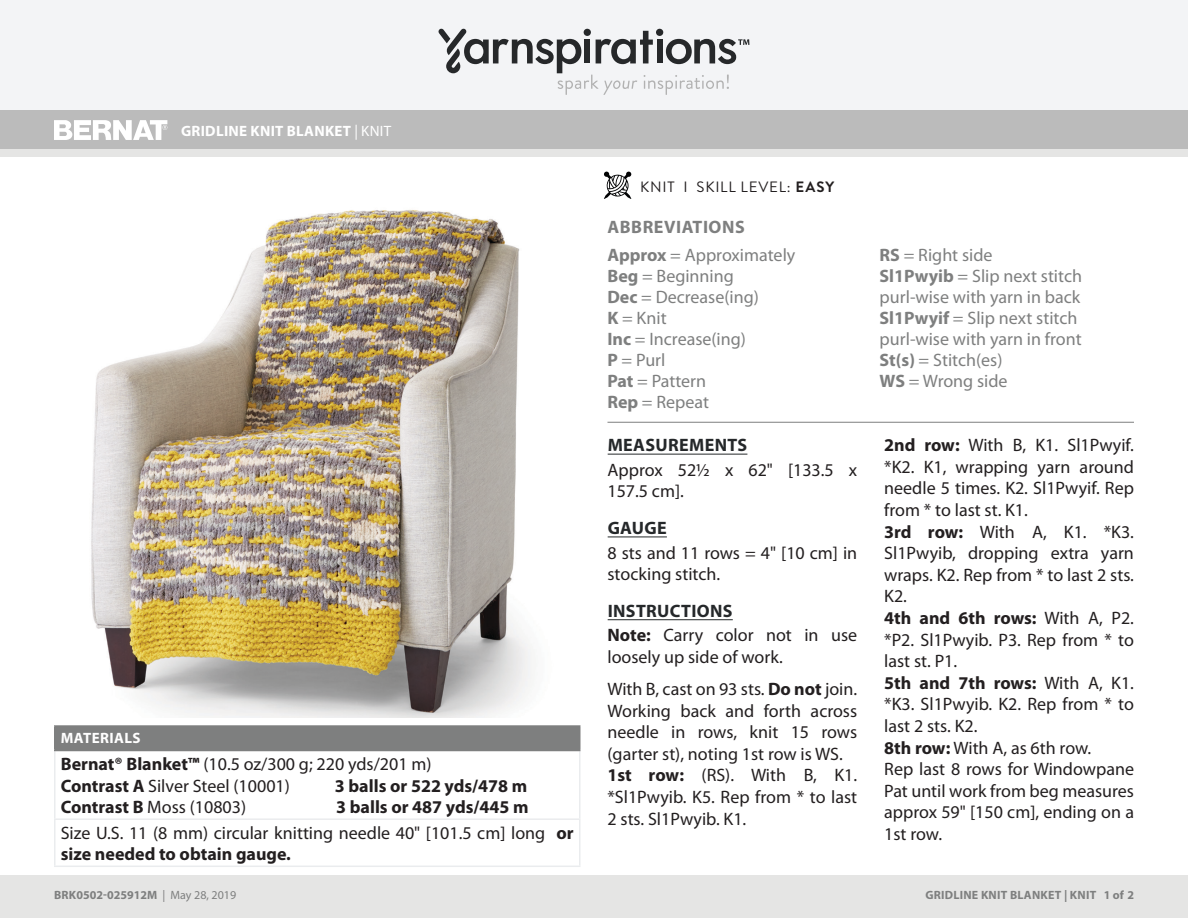
<style>
.page{position:relative;width:1188px;height:918px;background:#fff}
.page>*{position:absolute;margin:0;border:0;box-sizing:border-box;transform-origin:0 0}
.Body{font:18px/21.6px "Myriad Pro";color:#231f20}
.Instructions{font:18px/21.6px "Myriad Pro";color:#231f20;text-align:justify}
.Abbreviations{font:18px/21px "Myriad Pro";color:#7e7f7f}
.Body-2{font:700 18px "Myriad Pro";color:#231f20}
.Head{font:700 18px "Myriad Pro";letter-spacing:.02em;color:#25282a}
.Abbreviations_Head{font:700 18px "Myriad Pro";letter-spacing:.03em;color:#7e7f7f}
.Pattern_Title{font:700 15px "Myriad Pro";letter-spacing:.02em;color:#fff}
.Skill_Level{font:15px "Brandon Grotesque";letter-spacing:.05em;color:#231f20}
.Materials_Head{font:700 15px "Myriad Pro";letter-spacing:.03em;color:#fff}
.t1{font:700 12px "Myriad Pro";letter-spacing:.02em;color:#7e7f7f}
.t2{font:700 12px "Myriad Pro";color:#7e7f7f}
.s1{font-weight:400}
.s2{font-weight:700}
</style>
<div class="page">
<div style="left:0;top:875px;width:1188px;height:43px;background:#e5e5e4"></div>
<div style="left:0;top:149px;width:1188px;height:9px;background:#e5e5e4"></div>
<div style="left:0;top:0;width:1188px;height:111px;background:#f3f4f6"></div>
<div style="left:0;top:111px;width:1188px;height:38px;background:#bbb"></div>
<hr style="left:608px;top:454px;width:139px;height:1px;background:#25282a">
<hr style="left:608px;top:536px;width:59px;height:1px;background:#25282a">
<hr style="left:608px;top:619px;width:125px;height:1px;background:#25282a">
<div style="left:55px;top:726px;width:525px;height:24px;background:#7e7f7f"></div>
<hr style="left:54px;top:751px;width:2px;height:67px;background:#eaecee">
<hr style="left:579px;top:751px;width:1px;height:67px;background:#eaecee">
<hr style="left:54px;top:820px;width:2px;height:46px;background:#eaecee">
<hr style="left:54px;top:818px;width:526px;height:2px;background:#eaecee">
<hr style="left:579px;top:820px;width:1px;height:46px;background:#eaecee">
<hr style="left:54px;top:866px;width:526px;height:1px;background:#eaecee">
<hr style="left:54px;top:725px;width:526px;height:2px;background:#7e7f7f">
<hr style="left:54px;top:727px;width:2px;height:23px;background:#7e7f7f">
<hr style="left:54px;top:750px;width:526px;height:1px;background:#7e7f7f">
<img style="left:91px;top:209px;width:442px;height:509px">
<svg style="left:604px;top:172px;width:27px;height:27px"></svg>
<svg style="left:54px;top:120px;width:113px;height:20px"></svg>
<svg style="left:438px;top:29px;width:311px;height:66px"></svg>
<hr style="left:608px;top:422px;width:526px;height:1px;background:#7e7f7f">
<p class="Pattern_Title" style="left:181px;top:121px;width:212px">GRIDLINE KNIT BLANKET <span class="s1">| KNIT</span></p>
<p class="Materials_Head" style="left:61px;top:728px;width:81px">MATERIALS</p>
<p class="Body" style="left:61px;top:754px;width:372px"><span class="s2">Bernat® Blanket™</span> (10.5 oz/300 g; 220 yds/201 m)</p>
<p class="Body" style="left:61px;top:775px;width:231px"><span class="s2">Contrast A</span> Silver Steel (10001)</p>
<p class="Body-2" style="left:335px;top:774px;width:194px">3 balls or 522 yds/478 m</p>
<p class="Body" style="left:61px;top:797px;width:187px"><span class="s2">Contrast B</span> Moss (10803)</p>
<p class="Body-2" style="left:336px;top:795px;width:194px">3 balls or 487 yds/445 m</p>
<p class="Body" style="left:61px;top:822px;width:515px">Size U.S. 11 (8 mm) circular knitting needle 40" [101.5 cm] long <span class="s2">or size needed to obtain gauge.</span></p>
<p class="Skill_Level" style="left:640px;top:177px;width:196px">KNIT I SKILL LEVEL: <span class="s2">EASY</span></p>
<p class="Abbreviations_Head" style="left:608px;top:215px;width:139px">ABBREVIATIONS</p>
<p class="Abbreviations" style="left:607px;top:245px;width:189px"><span class="s2">Approx</span> = Approximately</p>
<p class="Abbreviations" style="left:607px;top:266px;width:128px"><span class="s2">Beg</span> = Beginning</p>
<p class="Abbreviations" style="left:607px;top:287px;width:153px"><span class="s2">Dec</span> = Decrease(ing)</p>
<p class="Abbreviations" style="left:607px;top:308px;width:61px"><span class="s2">K</span> = Knit</p>
<p class="Abbreviations" style="left:607px;top:329px;width:140px"><span class="s2">Inc</span> = Increase(ing)</p>
<p class="Abbreviations" style="left:607px;top:350px;width:60px"><span class="s2">P</span> = Purl</p>
<p class="Abbreviations" style="left:607px;top:371px;width:100px"><span class="s2">Pat</span> = Pattern</p>
<p class="Abbreviations" style="left:607px;top:392px;width:103px"><span class="s2">Rep</span> = Repeat</p>
<p class="Head" style="left:608px;top:433px;width:141px">MEASUREMENTS</p>
<p class="Body" style="left:608px;top:459px;width:251px">Approx 52½ x 62" [133.5 x<br>157.5 cm].</p>
<p class="Head" style="left:608px;top:516px;width:61px">GAUGE</p>
<p class="Body" style="left:608px;top:542px;width:251px">8 sts and 11 rows = 4" [10 cm] in stocking stitch.</p>
<p class="Head" style="left:608px;top:599px;width:126px">INSTRUCTIONS</p>
<p class="Instructions" style="left:608px;top:625px;width:251px"><span class="s2">Note:</span> Carry color not in use loosely up side of work.</p>
<p class="Body" style="left:608px;top:679px;width:251px;text-align:justify">With B, cast on 93 sts. <span class="s2">Do not</span> join.<br>Working back and forth across needle in rows, knit 15 rows (garter st), noting 1st row is WS.</p>
<p class="Instructions" style="left:608px;top:765px;width:251px"><span class="s2">1st row:</span> (RS). With B, K1. *Sl1Pwyib. K5. Rep from * to last 2 sts. Sl1Pwyib. K1.</p>
<p class="Abbreviations" style="left:880px;top:245px;width:114px"><span class="s2">RS</span> = Right side</p>
<p class="Abbreviations" style="left:880px;top:266px;width:204px"><span class="s2">Sl1Pwyib</span> = Slip next stitch purl‑wise with yarn in back</p>
<p class="Abbreviations" style="left:880px;top:308px;width:204px"><span class="s2">Sl1Pwyif</span> = Slip next stitch purl‑wise with yarn in front</p>
<p class="Abbreviations" style="left:880px;top:350px;width:124px"><span class="s2">St(s)</span> = Stitch(es)</p>
<p class="Abbreviations" style="left:880px;top:371px;width:129px"><span class="s2">WS</span> = Wrong side</p>
<p class="Instructions" style="left:884px;top:435px;width:251px"><span class="s2">2nd row:</span> With B, K1. Sl1Pwyif. *K2. K1, wrapping yarn around needle 5 times. K2. Sl1Pwyif. Rep from * to last st. K1.</p>
<p class="Instructions" style="left:884px;top:521px;width:251px"><span class="s2">3rd row:</span> With A, K1. *K3.<br>Sl1Pwyib, dropping extra yarn wraps. K2. Rep from * to last 2 sts.<br>K2.</p>
<p class="Instructions" style="left:884px;top:607px;width:251px"><span class="s2">4th and 6th rows:</span> With A, P2. *P2. Sl1Pwyib. P3. Rep from * to last st. P1.</p>
<p class="Instructions" style="left:884px;top:672px;width:251px"><span class="s2">5th and 7th rows:</span> With A, K1. *K3. Sl1Pwyib. K2. Rep from * to last 2 sts. K2.</p>
<p class="Instructions" style="left:884px;top:737px;width:209px"><span class="s2">8th row:</span> With A, as 6th row.</p>
<p class="Body" style="left:884px;top:759px;width:251px;text-align:justify">Rep last 8 rows for Windowpane Pat until work from beg measures approx 59" [150 cm], ending on a 1st row.</p>
<p class="t2" style="left:54px;top:887px;width:184px">BRK0502-025912M <span class="s1">| May 28, 2019</span></p>
<p class="t1" style="left:925px;top:887px;width:210px">GRIDLINE KNIT BLANKET | KNIT 1 of 2</p>
</div>
